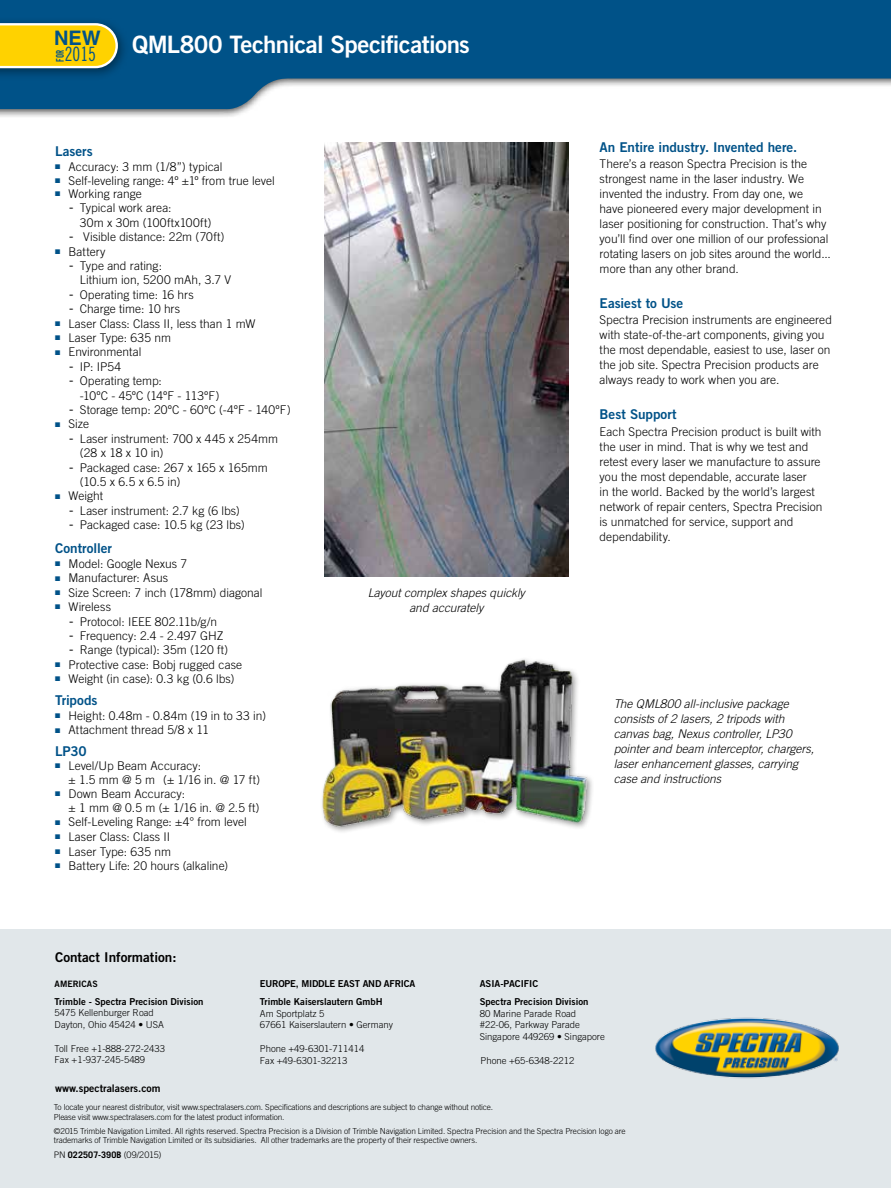
<style>
.page{position:relative;width:891px;height:1188px;background:#fff}
.page>*{position:absolute;margin:0;border:0;box-sizing:border-box;transform-origin:0 0}
.t1{font:24px "Trade Gothic LT Std Bd 2";letter-spacing:-.025em;color:#fff}
.t2{font:700 20.1px "Helvetica";color:#005288}
.t3{font:19.8px "Trade Gothic LT Std Cn 18";color:#005288;scale:.89 1}
.t4{font:13.5px "Trade Gothic LT Std Bd 2";color:#005288}
.t5{font:13.5px "Trade Gothic LT Std Bd 2";color:#000}
.t6{font:300 12px/15px "Trade Gothic LT Std";color:#000}
.t7{font:italic 300 12px/15px "Trade Gothic LT Std";color:#000}
.t8{font:300 12px/14.4px "Trade Gothic LT Std";letter-spacing:.02em;color:#000}
.t9{font:10.65px "Trade Gothic LT Std Bd Cn 20";color:#005288;scale:.79 1}
.t10{font:10.5px "Trade Gothic LT Std Bd 2";color:#000}
.t11{font:300 9.6px/11.7px "Trade Gothic LT Std";color:#000}
.t12{font:9.6px/17.7px "Trade Gothic LT Std Bd 2";color:#000}
.t13{font:300 9px "Trade Gothic LT Std";letter-spacing:-.015em;color:#000}
.t14{font:8.85px "Trade Gothic LT Std Bd 2";color:#000}
.t15{font:300 8.25px/9.9px "Trade Gothic LT Std";letter-spacing:-.015em;color:#000}
.s1{font-family:"Tahoma";font-weight:400}
.s2{font-weight:700}
</style>
<div class="page">
<div style="left:0;top:0;width:891px;height:119px;background:#000;opacity:.75"></div>
<svg style="left:0;top:0;width:891px;height:111px;fill:#005288"></svg>
<div style="left:0;top:17px;width:130px;height:63px;background:#000;opacity:.4"></div>
<svg style="left:0;top:23px;width:118px;height:45px;background:#f3d020"></svg>
<img style="left:322px;top:659px;width:270px;height:173px">
<img style="left:324px;top:142px;width:244px;height:434px">
<div style="left:0;top:930px;width:891px;height:258px;background:#e1e7ea"></div>
<img style="left:655px;top:1017px;width:184px;height:62px">
<h2 class="t2" style="left:54px;top:26px;width:48px">NEW</h2>
<p class="t9" style="left:54px;top:62px;width:17px;rotate:-90deg">FOR</p>
<h3 class="t3" style="left:65px;top:42px;width:36px">2015</h3>
<h1 class="t1" style="left:132px;top:29px;width:339px">QML800 Technical Specifications</h1>
<p class="t4" style="left:55px;top:143px;width:39px">Lasers</p>
<p class="t6" style="left:55px;top:159px;width:169px"><sup>■</sup> Accuracy: 3 mm (1/8”) typical</p>
<p class="t6" style="left:55px;top:173px;width:221px"><sup>■</sup> Self-leveling range: 4o ±1o from true level</p>
<p class="t6" style="left:55px;top:186px;width:88px"><sup>■</sup> Working range</p>
<p class="t8" style="left:80px;top:201px;width:133px;text-indent:-11px"><span class="s1">-</span> Typical work area:<br>30m x 30m (100ftx100ft)</p>
<p class="t6" style="left:69px;top:229px;width:157px"><span class="s1">-</span> Visible distance: 22m (70ft)</p>
<p class="t6" style="left:55px;top:244px;width:52px"><sup>■</sup> Battery</p>
<p class="t6" style="left:80px;top:258px;width:153px;line-height:14.4px;text-indent:-11px"><span class="s1">-</span> Type and rating:<br>Lithium ion, 5200 mAh, 3.7 V</p>
<p class="t6" style="left:69px;top:287px;width:126px"><span class="s1">-</span> Operating time: 16 hrs</p>
<p class="t6" style="left:69px;top:301px;width:113px"><span class="s1">-</span> Charge time: 10 hrs</p>
<p class="t6" style="left:55px;top:316px;width:202px"><sup>■</sup> Laser Class: Class II, less than 1 mW</p>
<p class="t6" style="left:55px;top:330px;width:117px"><sup>■</sup> Laser Type: 635 nm</p>
<p class="t6" style="left:55px;top:344px;width:88px"><sup>■</sup> Environmental</p>
<p class="t6" style="left:69px;top:359px;width:54px"><span class="s1">-</span> IP: IP54</p>
<p class="t6" style="left:80px;top:374px;width:141px;line-height:14.4px;text-indent:-11px"><span class="s1">-</span> Operating temp:<br>-10oC - 45oC (14oF - 113oF)</p>
<p class="t6" style="left:69px;top:402px;width:223px"><span class="s1">-</span> Storage temp: 20oC - 60oC (-4oF - 140oF)</p>
<p class="t6" style="left:55px;top:416px;width:36px"><sup>■</sup> Size</p>
<p class="t6" style="left:80px;top:431px;width:200px;line-height:14.4px;text-indent:-11px"><span class="s1">-</span> Laser instrument: 700 x 445 x 254mm (28 x 18 x 10 in)</p>
<p class="t6" style="left:80px;top:460px;width:189px;line-height:14.4px;text-indent:-11px"><span class="s1">-</span> Packaged case: 267 x 165 x 165mm (10.5 x 6.5 x 6.5 in)</p>
<p class="t6" style="left:55px;top:488px;width:50px"><sup>■</sup> Weight</p>
<p class="t6" style="left:69px;top:503px;width:172px"><span class="s1">-</span> Laser instrument: 2.7 kg (6 lbs)</p>
<p class="t6" style="left:69px;top:517px;width:177px"><span class="s1">-</span> Packaged case: 10.5 kg (23 lbs)</p>
<p class="t4" style="left:55px;top:539px;width:58px">Controller</p>
<p class="t6" style="left:55px;top:556px;width:134px"><sup>■</sup> Model: Google Nexus 7</p>
<p class="t6" style="left:55px;top:571px;width:114px"><sup>■</sup> Manufacturer: Asus</p>
<p class="t6" style="left:55px;top:585px;width:209px"><sup>■</sup> Size Screen: 7 inch (178mm) diagonal</p>
<p class="t6" style="left:55px;top:599px;width:58px"><sup>■</sup> Wireless</p>
<p class="t6" style="left:69px;top:614px;width:150px"><span class="s1">-</span> Protocol: IEEE 802.11b/g/n</p>
<p class="t6" style="left:69px;top:628px;width:156px"><span class="s1">-</span> Frequency: 2.4 - 2.497 GHZ</p>
<p class="t6" style="left:69px;top:643px;width:161px"><span class="s1">-</span> Range (typical): 35m (120 ft)</p>
<p class="t6" style="left:55px;top:657px;width:189px"><sup>■</sup> Protective case: Bobj rugged case</p>
<p class="t6" style="left:55px;top:671px;width:181px"><sup>■</sup> Weight (in case): 0.3 kg (0.6 lbs)</p>
<p class="t4" style="left:55px;top:691px;width:44px">Tripods</p>
<p class="t6" style="left:55px;top:708px;width:212px"><sup>■</sup> Height: 0.48m - 0.84m (19 in to 33 in)</p>
<p class="t6" style="left:55px;top:722px;width:156px"><sup>■</sup> Attachment thread 5/8 x 11</p>
<p class="t4" style="left:55px;top:742px;width:33px">LP30</p>
<p class="t6" style="left:69px;top:759px;width:193px;line-height:13.5px;text-indent:-13px"><sup>■</sup> Level/Up Beam Accuracy:<br>± 1.5 mm @ 5 m (± 1/16 in. @ 17 ft)</p>
<p class="t6" style="left:69px;top:787px;width:192px;line-height:13.5px;text-indent:-13px"><sup>■</sup> Down Beam Accuracy:<br>± 1 mm @ 0.5 m (± 1/16 in. @ 2.5 ft)</p>
<p class="t6" style="left:55px;top:814px;width:193px"><sup>■</sup> Self-Leveling Range: ±4° from level</p>
<p class="t6" style="left:55px;top:829px;width:117px"><sup>■</sup> Laser Class: Class II</p>
<p class="t6" style="left:55px;top:844px;width:117px"><sup>■</sup> Laser Type: 635 nm</p>
<p class="t6" style="left:55px;top:858px;width:175px"><sup>■</sup> Battery Life: 20 hours (alkaline)</p>
<p class="t7" style="left:368px;top:586px;width:159px;text-align:center">Layout complex shapes quickly and accurately</p>
<p class="t4" style="left:600px;top:139px;width:199px">An Entire industry. Invented here.</p>
<p class="t6" style="left:600px;top:156px;width:233px">There’s a reason Spectra Precision is the strongest name in the laser industry. We invented the industry. From day one, we<br>have pioneered every major development in laser positioning for construction. That’s why you’ll find over one million of our professional rotating lasers on job sites around the world... more than any other brand.</p>
<p class="t4" style="left:600px;top:295px;width:85px">Easiest to Use</p>
<p class="t6" style="left:600px;top:312px;width:234px">Spectra Precision instruments are engineered with state-of-the-art components, giving you the most dependable, easiest to use, laser on the job site. Spectra Precision products are always ready to work when you are.</p>
<p class="t4" style="left:600px;top:406px;width:79px">Best Support</p>
<p class="t6" style="left:600px;top:424px;width:225px">Each Spectra Precision product is built with the user in mind. That is why we test and retest every laser we manufacture to assure you the most dependable, accurate laser<br>in the world. Backed by the world’s largest network of repair centers, Spectra Precision is unmatched for service, support and dependability.</p>
<p class="t7" style="left:614px;top:697px;width:202px">The QML800 all-inclusive package consists of 2 lasers, 2 tripods with canvas bag, Nexus controller, LP30 pointer and beam interceptor, chargers, laser enhancement glasses, carrying case and instructions</p>
<p class="t5" style="left:55px;top:949px;width:123px">Contact Information:</p>
<p class="t14" style="left:55px;top:978px;width:45px">AMERICAS</p>
<p class="t12" style="left:55px;top:992px;width:150px">Trimble - Spectra Precision Division</p>
<p class="t11" style="left:55px;top:1007px;width:111px">5475 Kellenburger Road<br>Dayton, Ohio 45424 • USA</p>
<p class="t11" style="left:55px;top:1042px;width:112px">Toll Free +1-888-272-2433<br>Fax +1-937-245-5489</p>
<p class="t10" style="left:55px;top:1082px;width:107px">www.spectralasers.com</p>
<p class="t12" style="left:260px;top:975px;width:157px">EUROPE, MIDDLE EAST AND AFRICA<br>Trimble Kaiserslautern GmbH</p>
<p class="t11" style="left:260px;top:1007px;width:135px">Am Sportplatz 5<br>67661 Kaiserslautern • Germany</p>
<p class="t11" style="left:260px;top:1042px;width:106px">Phone +49-6301-711414<br>Fax +49-6301-32213</p>
<p class="t12" style="left:480px;top:975px;width:110px">ASIA-PACIFIC<br>Spectra Precision Division</p>
<p class="t11" style="left:480px;top:1007px;width:127px">80 Marine Parade Road #22-06, Parkway Parade<br>Singapore 449269 • Singapore</p>
<p class="t11" style="left:481px;top:1054px;width:95px">Phone +65-6348-2212</p>
<p class="t15" style="left:54px;top:1102px;width:441px">To locate your nearest distributor, visit www.spectralasers.com. Specifications and descriptions are subject to change without notice.<br>Please visit www.spectralasers.com for the latest product information.</p>
<p class="t15" style="left:54px;top:1126px;width:573px">©2015 Trimble Navigation Limited. All rights reserved. Spectra Precision is a Division of Trimble Navigation Limited. Spectra Precision and the Spectra Precision logo are trademarks of Trimble Navigation Limited or its subsidiaries. All other trademarks are the property of their respective owners.</p>
<p class="t13" style="left:54px;top:1149px;width:109px">PN <span class="s2">022507-390B</span> (09/2015)</p>
</div>
